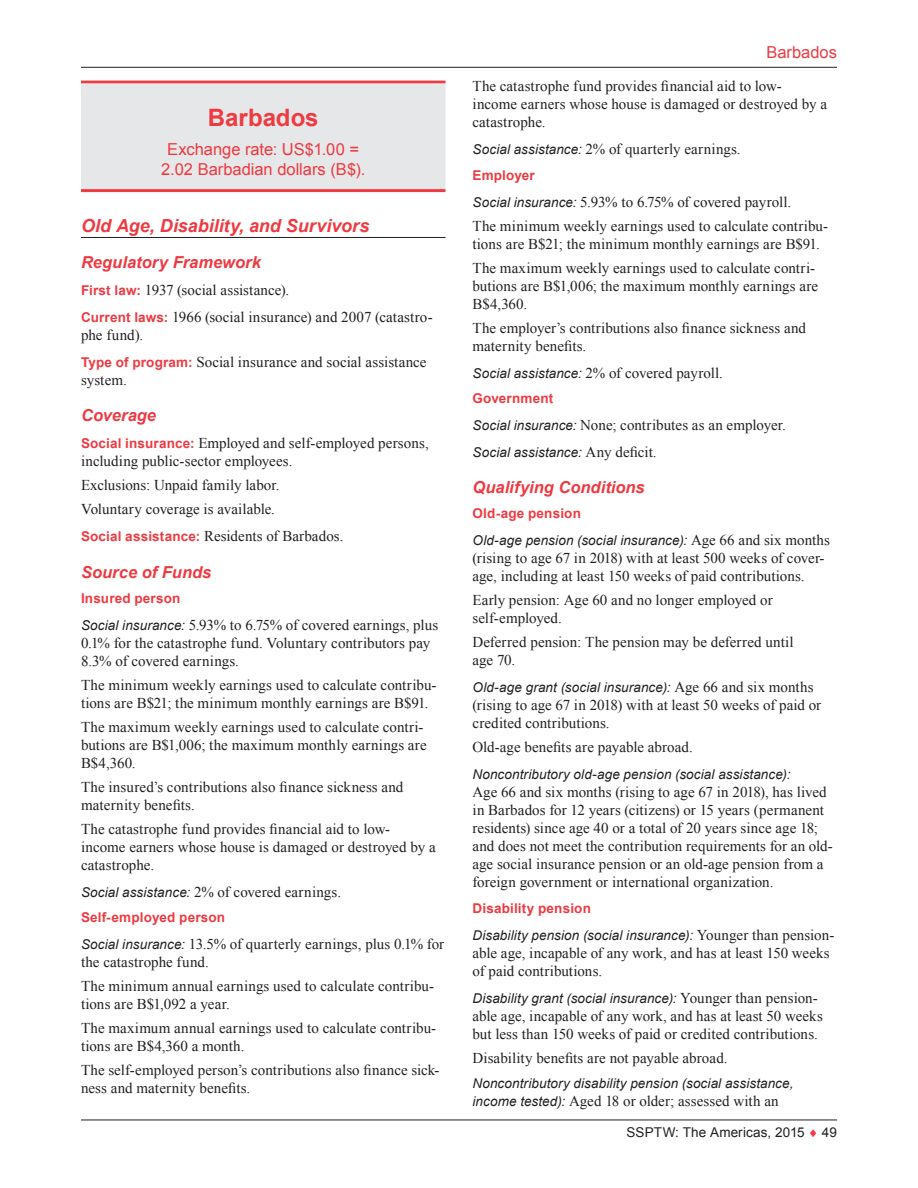
<style>
.page{position:relative;width:918px;height:1188px;background:#fff}
.page>*{position:absolute;margin:0;border:0;box-sizing:border-box;transform-origin:0 0}
.Heading1__Country{font:700 24px "Arial";color:#ee3a41}
.Heading2{font:italic 700 18px "Arial";color:#ee3a41}
.Heading3{font:italic 700 16.5px "Arial";color:#ee3a41}
.Rate2{font:16.5px/19.8px "Arial";color:#ee3a41;text-align:center}
.Para{font:15px/18px "Times New Roman";letter-spacing:.005em;color:#231f20}
.Heading5___Para{font:15px/18px "Times New Roman";letter-spacing:.005em;color:#231f20}
.Heading4___Para{font:15px/18px "Times New Roman";letter-spacing:.005em;color:#231f20}
.Heading5___Para-2{font:italic 13.5px "Arial";letter-spacing:.01em;color:#231f20}
.Heading4___Para-2{font:700 13.5px "Arial";letter-spacing:.015em;color:#ee3a41}
.Footer__Right{font:13.5px "Arial";letter-spacing:.01em;color:#231f20}
.s1{font-family:"Arial";font-weight:700;font-size:13.5px;color:#ee3a41}
.s2{font-family:"Arial";font-style:italic;font-size:13.5px}
.s3{font-family:"Times New Roman";font-style:normal;font-size:15px}
.s4{color:#ee3a41}
</style>
<div class="page">
<hr style="left:81px;top:1120px;width:756px;height:1px;background:#231f20">
<hr style="left:81px;top:67px;width:756px;height:1px;background:#231f20">
<hr style="left:81px;top:81px;width:365px;height:3px;background:#ee3a41">
<div style="left:81px;top:84px;width:365px;height:42px;background:#e6e7e9"></div>
<div style="left:81px;top:125px;width:365px;height:30px;background:#e6e7e9"></div>
<div style="left:81px;top:154px;width:365px;height:35px;background:#e6e7e9"></div>
<hr style="left:81px;top:189px;width:365px;height:3px;background:#ee3a41">
<hr style="left:81px;top:237px;width:365px;height:1px;background:#231f20">
<p class="Heading1__Country" style="left:208px;top:102px;width:112px">Barbados</p>
<p class="Rate2" style="left:161px;top:140px;width:206px">Exchange rate: US$1.00 =<br>2.02 Barbadian dollars (B$).</p>
<p class="Heading2" style="left:81px;top:213px;width:290px">Old Age, Disability, and Survivors</p>
<p class="Heading3" style="left:81px;top:251px;width:182px">Regulatory Framework</p>
<p class="Heading4___Para" style="left:81px;top:281px;width:210px"><span class="s1">First law:</span> 1937 (social assistance).</p>
<p class="Heading4___Para" style="left:81px;top:308px;width:353px"><span class="s1">Current laws:</span> 1966 (social insurance) and 2007 (catastro&shy;phe fund).</p>
<p class="Heading4___Para" style="left:81px;top:353px;width:347px"><span class="s1">Type of program:</span> Social insurance and social assistance system.</p>
<p class="Heading3" style="left:81px;top:405px;width:77px">Coverage</p>
<p class="Heading4___Para" style="left:81px;top:434px;width:349px"><span class="s1">Social insurance:</span> Employed and self-employed persons, including public-sector employees.</p>
<p class="Para" style="left:81px;top:476px;width:200px">Exclusions: Unpaid family labor.</p>
<p class="Para" style="left:81px;top:500px;width:196px">Voluntary coverage is available.</p>
<p class="Heading4___Para" style="left:81px;top:527px;width:264px"><span class="s1">Social assistance:</span> Residents of Barbados.</p>
<p class="Heading3" style="left:81px;top:561px;width:132px">Source of Funds</p>
<p class="Heading4___Para-2" style="left:81px;top:589px;width:101px">Insured person</p>
<p class="Heading5___Para" style="left:81px;top:616px;width:359px"><span class="s2">Social insurance:</span> 5.93% to 6.75% of covered earnings, plus<br>0.1% for the catastrophe fund. Voluntary contributors pay<br>8.3% of covered earnings.</p>
<p class="Para" style="left:81px;top:676px;width:357px">The minimum weekly earnings used to calculate contribu&shy;tions are B$21; the minimum monthly earnings are B$91.</p>
<p class="Para" style="left:81px;top:718px;width:347px">The maximum weekly earnings used to calculate contri&shy;butions are B$1,006; the maximum monthly earnings are<br>B$4,360.</p>
<p class="Para" style="left:81px;top:778px;width:324px">The insured’s contributions also finance sickness and maternity benefits.</p>
<p class="Para" style="left:81px;top:820px;width:356px">The catastrophe fund provides financial aid to low&shy;income earners whose house is damaged or destroyed by a catastrophe.</p>
<p class="Heading5___Para" style="left:81px;top:883px;width:262px"><span class="s2">Social assistance:</span> 2% of covered earnings.</p>
<p class="Heading4___Para-2" style="left:81px;top:908px;width:146px">Self-employed person</p>
<p class="Heading5___Para" style="left:81px;top:935px;width:365px"><span class="s2">Social insurance:</span> 13.5% of quarterly earnings, plus 0.1% for the catastrophe fund.</p>
<p class="Para" style="left:81px;top:977px;width:355px">The minimum annual earnings used to calculate contribu&shy;tions are B$1,092 a year.</p>
<p class="Para" style="left:81px;top:1019px;width:357px">The maximum annual earnings used to calculate contribu&shy;tions are B$4,360 a month.</p>
<p class="Para" style="left:81px;top:1061px;width:360px">The self-employed person’s contributions also finance sick&shy;ness and maternity benefits.</p>
<p class="Rate2" style="left:766px;top:42px;width:72px">Barbados</p>
<p class="Para" style="left:472px;top:77px;width:356px">The catastrophe fund provides financial aid to low&shy;income earners whose house is damaged or destroyed by a catastrophe.</p>
<p class="Heading5___Para" style="left:472px;top:140px;width:270px"><span class="s2">Social assistance:</span> 2% of quarterly earnings.</p>
<p class="Heading4___Para-2" style="left:472px;top:166px;width:64px">Employer</p>
<p class="Heading5___Para" style="left:472px;top:192px;width:320px"><span class="s2">Social insurance:</span> 5.93% to 6.75% of covered payroll.</p>
<p class="Para" style="left:472px;top:216px;width:357px">The minimum weekly earnings used to calculate contribu&shy;tions are B$21; the minimum monthly earnings are B$91.</p>
<p class="Para" style="left:472px;top:258px;width:347px">The maximum weekly earnings used to calculate contri&shy;butions are B$1,006; the maximum monthly earnings are<br>B$4,360.</p>
<p class="Para" style="left:472px;top:318px;width:335px">The employer’s contributions also finance sickness and maternity benefits.</p>
<p class="Heading5___Para" style="left:472px;top:363px;width:252px"><span class="s2">Social assistance:</span> 2% of covered payroll.</p>
<p class="Heading4___Para-2" style="left:472px;top:389px;width:82px">Government</p>
<p class="Heading5___Para" style="left:472px;top:416px;width:315px"><span class="s2">Social insurance:</span> None; contributes as an employer.</p>
<p class="Heading5___Para-2" style="left:472px;top:443px;width:186px">Social assistance: <span class="s3">Any deficit.</span></p>
<p class="Heading3" style="left:472px;top:476px;width:174px">Qualifying Conditions</p>
<p class="Heading4___Para-2" style="left:472px;top:505px;width:110px">Old-age pension</p>
<p class="Heading5___Para-2" style="left:472px;top:532px;width:359px">Old-age pension (social insurance): <span class="s3">Age 66 and six months</span></p>
<p class="Heading5___Para" style="left:472px;top:549px;width:353px">(rising to age 67 in 2018) with at least 500 weeks of cover&shy;age, including at least 150 weeks of paid contributions.</p>
<p class="Para" style="left:472px;top:591px;width:302px">Early pension: Age 60 and no longer employed or self-employed.</p>
<p class="Para" style="left:472px;top:633px;width:323px">Deferred pension: The pension may be deferred until age 70.</p>
<p class="Heading5___Para-2" style="left:472px;top:679px;width:343px">Old-age grant (social insurance): <span class="s3">Age 66 and six months</span></p>
<p class="Heading5___Para" style="left:472px;top:696px;width:350px">(rising to age 67 in 2018) with at least 50 weeks of paid or credited contributions.</p>
<p class="Para" style="left:472px;top:738px;width:222px">Old-age benefits are payable abroad.</p>
<p class="Heading5___Para-2" style="left:472px;top:766px;width:320px">Noncontributory old-age pension (social assistance):</p>
<p class="Heading5___Para" style="left:472px;top:783px;width:362px">Age 66 and six months (rising to age 67 in 2018), has lived in Barbados for 12 years (citizens) or 15 years (permanent residents) since age 40 or a total of 20 years since age 18; and does not meet the contribution requirements for an old&shy;age social insurance pension or an old-age pension from a foreign government or international organization.</p>
<p class="Heading4___Para-2" style="left:472px;top:899px;width:120px">Disability pension</p>
<p class="Heading5___Para-2" style="left:472px;top:926px;width:363px">Disability pension (social insurance): <span class="s3">Younger than pension-</span></p>
<p class="Heading5___Para" style="left:472px;top:943px;width:359px">able age, incapable of any work, and has at least 150 weeks of paid contributions.</p>
<p class="Heading5___Para-2" style="left:472px;top:989px;width:347px">Disability grant (social insurance): <span class="s3">Younger than pension-</span></p>
<p class="Heading5___Para" style="left:472px;top:1006px;width:352px">able age, incapable of any work, and has at least 50 weeks but less than 150 weeks of paid or credited contributions.</p>
<p class="Para" style="left:472px;top:1048px;width:257px">Disability benefits are not payable abroad.</p>
<p class="Heading5___Para-2" style="left:472px;top:1074px;width:322px">Noncontributory disability pension (social assistance,</p>
<p class="Heading5___Para" style="left:472px;top:1091px;width:308px"><span class="s2">income tested):</span> Aged 18 or older; assessed with an</p>
<p class="Footer__Right" style="left:626px;top:1123px;width:212px">SSPTW: The Americas, 2015 <span class="s4">♦</span> 49</p>
</div>
